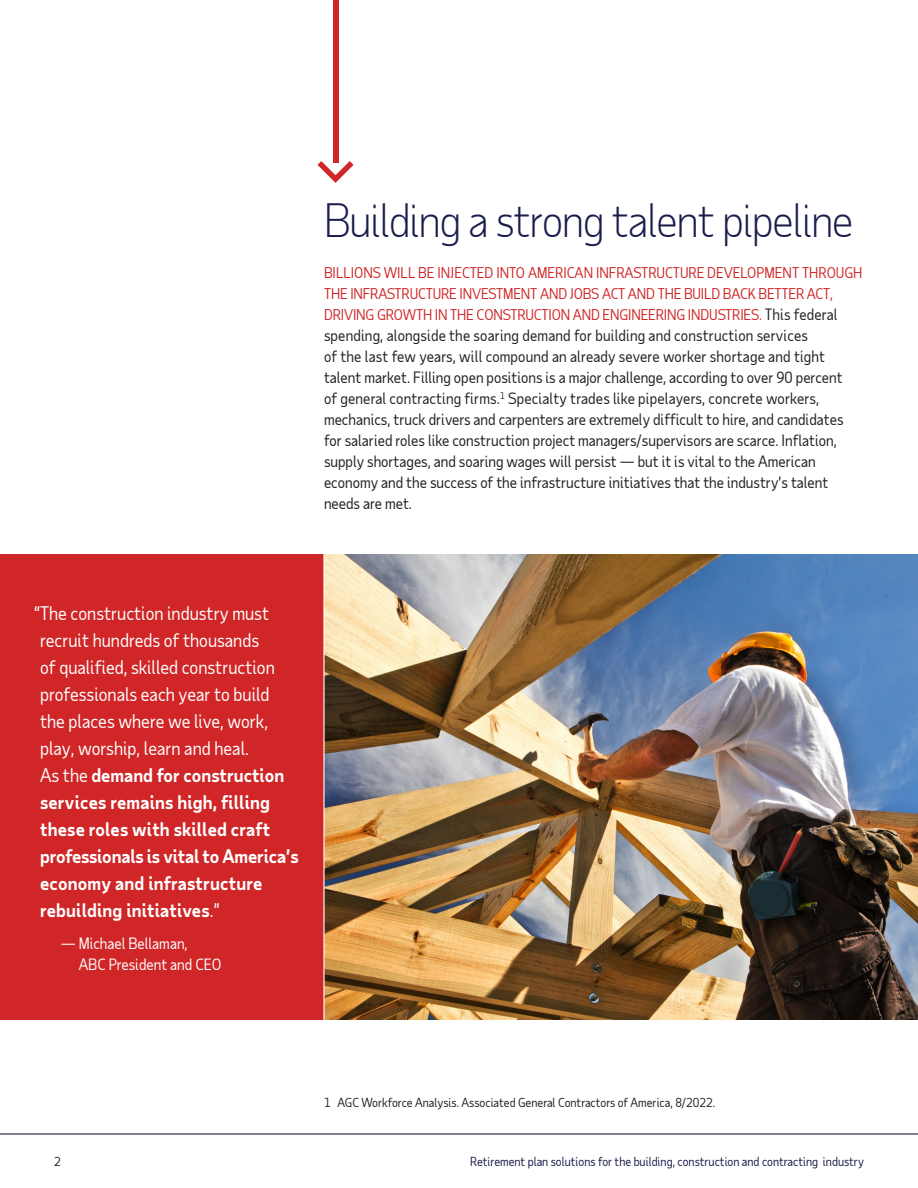
<style>
.page{position:relative;width:918px;height:1188px;background:#fff}
.page>*{position:absolute;margin:0;border:0;box-sizing:border-box;transform-origin:0 0}
._2019_-_Body_Copy{font:300 45px "Taub Sans";letter-spacing:-.02em;color:#1a1d4c}
._2019_-_Body_Copy-2{font:18px/27px "Taub Sans";color:#fff}
._2019_-_Body_Copy-3{font:15px/21px "Taub Sans";color:#231f20}
._2019_-_Body_Copy-4{font:15px/21px "Taub Sans";color:#fff}
._2019_-_Body_Copy-5{font:14.25px/21px "Taub Sans";letter-spacing:-.01em;color:#d02627}
.t1{font:12px "Taub Sans";color:#1a1d4c}
._2019_-_Source___Footer{font:12px "Taub Sans";color:#231f20}
.s1{font-size:15px;color:#231f20}
.s2{font-weight:700}
</style>
<div class="page">
<hr style="left:0;top:1133px;width:918px;height:2px;background:#1a1d4c">
<div style="left:333px;top:0;width:5px;height:163px;background:#d02627"></div>
<svg style="left:318px;top:161px;width:36px;height:22px"></svg>
<img style="left:325px;top:554px;width:593px;height:466px">
<div style="left:0;top:554px;width:324px;height:466px;background:#d02627"></div>
<hr style="left:323px;top:549px;width:2px;height:474px;background:#fff">
<p class="_2019_-_Body_Copy" style="left:324px;top:192px;width:531px">Building a strong talent pipeline</p>
<p class="_2019_-_Body_Copy-5" style="left:324px;top:262px;width:540px">BILLIONS WILL BE INJECTED INTO AMERICAN INFRASTRUCTURE DEVELOPMENT THROUGH<br>THE INFRASTRUCTURE INVESTMENT AND JOBS ACT AND THE BUILD BACK BETTER ACT,<br>DRIVING GROWTH IN THE CONSTRUCTION AND ENGINEERING INDUSTRIES. <span class="s1">This federal</span></p>
<p class="_2019_-_Body_Copy-3" style="left:324px;top:325px;width:521px">spending, alongside the soaring demand for building and construction services<br>of the last few years, will compound an already severe worker shortage and tight talent market. Filling open positions is a major challenge, according to over 90 percent of general contracting firms.<sup>1</sup> Specialty trades like pipelayers, concrete workers, mechanics, truck drivers and carpenters are extremely difficult to hire, and candidates for salaried roles like construction project managers/supervisors are scarce. Inflation, supply shortages, and soaring wages will persist — but it is vital to the American economy and the success of the infrastructure initiatives that the industry’s talent needs are met.</p>
<p class="_2019_-_Body_Copy-2" style="left:40px;top:600px;width:260px;text-indent:-6px">“The construction industry must recruit hundreds of thousands<br>of qualified, skilled construction professionals each year to build the places where we live, work, play, worship, learn and heal.<br>As the <span class="s2">demand for construction services remains high, filling these roles with skilled craft professionals is vital to America’s economy and infrastructure rebuilding initiatives</span>.”</p>
<p class="_2019_-_Body_Copy-4" style="left:79px;top:933px;width:144px;text-indent:-18px">— Michael Bellaman,<br>ABC President and CEO</p>
<p class="_2019_-_Source___Footer" style="left:324px;top:1095px;width:393px">1 AGC Workforce Analysis. Associated General Contractors of America, 8/2022.</p>
<p class="_2019_-_Source___Footer" style="left:54px;top:1154px;width:8px">2</p>
<p class="t1" style="left:470px;top:1154px;width:395px">Retirement plan solutions for the building, construction and contracting industry</p>
</div>
